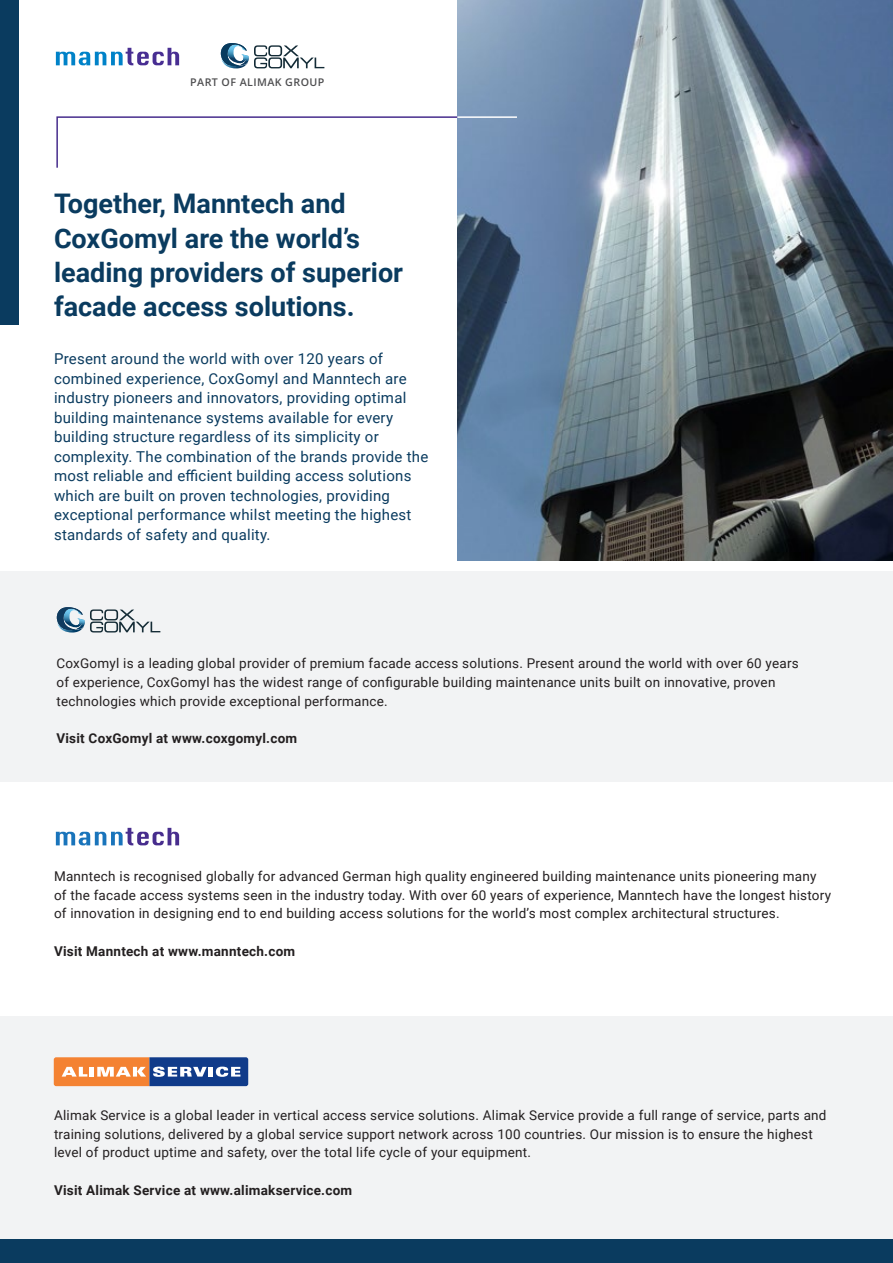
<style>
.page{position:relative;width:893px;height:1263px;background:#fff}
.page>*{position:absolute;margin:0;border:0;box-sizing:border-box;transform-origin:0 0}
.left_bold_subtitle{font:700 27px/34.2px "Roboto";color:#0a3b5f}
.body_text{font:15px/19.5px "Roboto";letter-spacing:.015em;color:#0a3b5f}
.body_text-2{font:13.5px/18.8px "Roboto";letter-spacing:.015em;color:#231f20}
.body_text-3{font:700 13.5px "Roboto";letter-spacing:.015em;color:#231f20}
.t1{font:600 10.65px "Open Sans";letter-spacing:.04em;color:#4f4f51}
</style>
<div class="page">
<div style="left:0;top:0;width:18px;height:324px;background:#0a3b5f"></div>
<div style="left:0;top:1016px;width:893px;height:230px;background:#f2f3f4"></div>
<svg style="left:54px;top:1057px;width:194px;height:29px;background:#987c7c"></svg>
<div style="left:0;top:1240px;width:893px;height:23px;background:#0a3b5f"></div>
<div style="left:0;top:571px;width:893px;height:211px;background:#f2f3f4"></div>
<svg style="left:221px;top:43px;width:103px;height:26px"></svg>
<svg style="left:56px;top:48px;width:123px;height:17px"></svg>
<svg style="left:57px;top:607px;width:103px;height:26px"></svg>
<svg style="left:56px;top:828px;width:123px;height:17px"></svg>
<img style="left:457px;top:0;width:436px;height:561px">
<svg style="left:56px;top:116px;width:403px;height:53px"></svg>
<hr style="left:457px;top:116px;width:60px;height:2px;background:#fff">
<p class="t1" style="left:190px;top:75px;width:136px">PART OF ALIMAK GROUP</p>
<p class="left_bold_subtitle" style="left:54px;top:186px;width:351px">Together, Manntech and<br>CoxGomyl are the world’s leading providers of superior facade access solutions.</p>
<p class="body_text" style="left:54px;top:349px;width:376px">Present around the world with over 120 years of combined experience, CoxGomyl and Manntech are industry pioneers and innovators, providing optimal building maintenance systems available for every building structure regardless of its simplicity or complexity. The combination of the brands provide the most reliable and efficient building access solutions which are built on proven technologies, providing exceptional performance whilst meeting the highest standards of safety and quality.</p>
<p class="body_text-2" style="left:56px;top:653px;width:744px">CoxGomyl is a leading global provider of premium facade access solutions. Present around the world with over 60 years of experience, CoxGomyl has the widest range of configurable building maintenance units built on innovative, proven technologies which provide exceptional performance.</p>
<p class="body_text-3" style="left:56px;top:729px;width:242px">Visit CoxGomyl at www.coxgomyl.com</p>
<p class="body_text-2" style="left:54px;top:866px;width:779px">Manntech is recognised globally for advanced German high quality engineered building maintenance units pioneering many of the facade access systems seen in the industry today. With over 60 years of experience, Manntech have the longest history of innovation in designing end to end building access solutions for the world’s most complex architectural structures.</p>
<p class="body_text-3" style="left:54px;top:941px;width:243px">Visit Manntech at www.manntech.com</p>
<p class="body_text-2" style="left:54px;top:1105px;width:774px">Alimak Service is a global leader in vertical access service solutions. Alimak Service provide a full range of service, parts and training solutions, delivered by a global service support network across 100 countries. Our mission is to ensure the highest level of product uptime and safety, over the total life cycle of your equipment.</p>
<p class="body_text-3" style="left:54px;top:1180px;width:300px">Visit Alimak Service at www.alimakservice.com</p>
</div>
